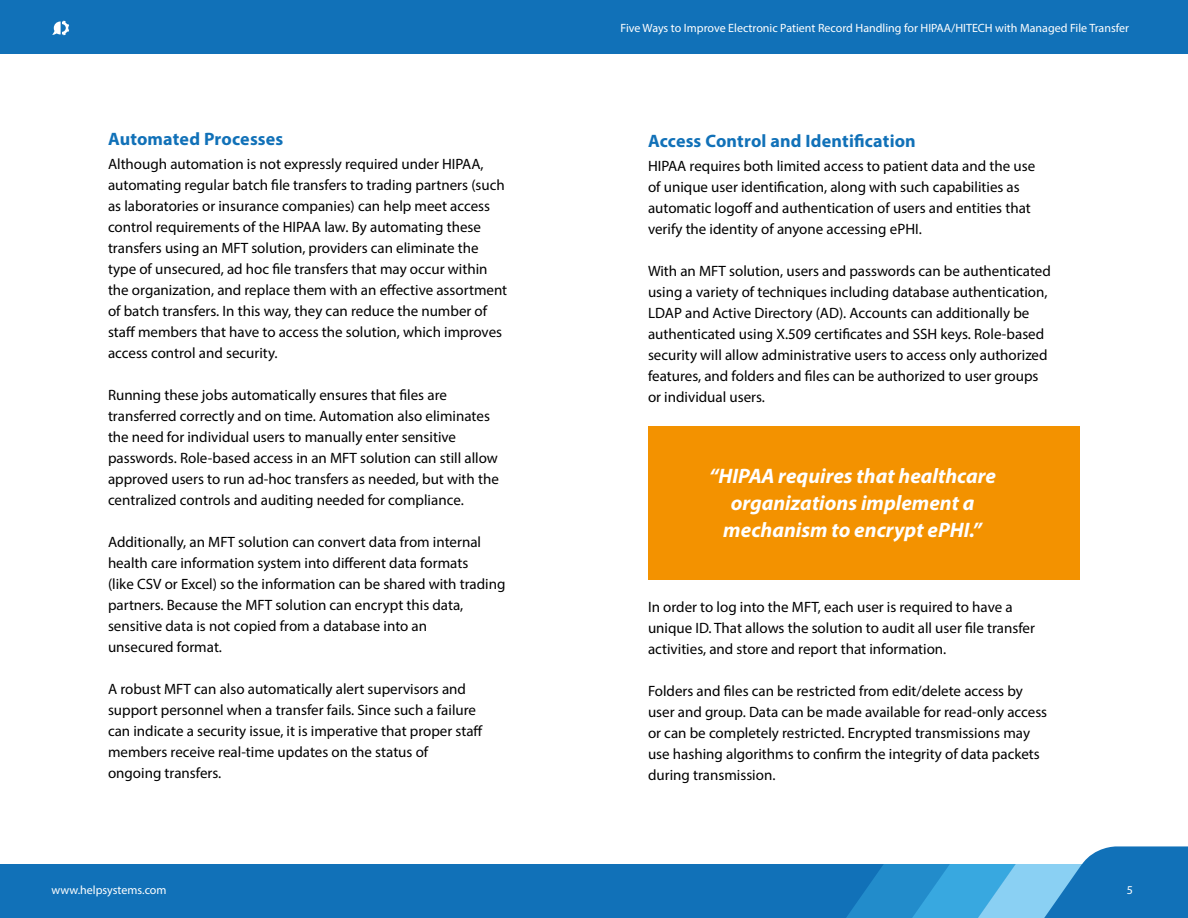
<style>
.page{position:relative;width:1188px;height:918px;background:#fff}
.page>*{position:absolute;margin:0;border:0;box-sizing:border-box;transform-origin:0 0}
.t1{font:italic 700 21px/27px "Myriad Pro";color:#fff;text-align:center}
.t2{font:700 18px "Myriad Pro";letter-spacing:.01em;color:#1171b8}
.t3{font:15px/21px "Myriad Pro";color:#000}
.t4{font:12px "Myriad Pro";color:#fff}
</style>
<div class="page">
<div style="left:0;top:864px;width:1188px;height:54px;background:#1171b8"></div>
<div style="left:0;top:0;width:1188px;height:54px;background:#1171b8"></div>
<svg style="left:846px;top:846px;width:342px;height:72px"></svg>
<svg style="left:52px;top:21px;width:17px;height:14px"></svg>
<div style="left:648px;top:426px;width:432px;height:154px;background:#f39200"></div>
<p class="t2" style="left:108px;top:127px;width:177px">Automated Processes</p>
<p class="t3" style="left:108px;top:153px;width:401px">Although automation is not expressly required under HIPAA, automating regular batch file transfers to trading partners (such as laboratories or insurance companies) can help meet access control requirements of the HIPAA law. By automating these transfers using an MFT solution, providers can eliminate the type of unsecured, ad hoc file transfers that may occur within the organization, and replace them with an effective assortment of batch transfers. In this way, they can reduce the number of staff members that have to access the solution, which improves access control and security.</p>
<p class="t3" style="left:108px;top:384px;width:392px">Running these jobs automatically ensures that files are transferred correctly and on time. Automation also eliminates the need for individual users to manually enter sensitive passwords. Role-based access in an MFT solution can still allow approved users to run ad-hoc transfers as needed, but with the centralized controls and auditing needed for compliance.</p>
<p class="t3" style="left:108px;top:531px;width:399px">Additionally, an MFT solution can convert data from internal health care information system into different data formats<br>(like CSV or Excel) so the information can be shared with trading partners. Because the MFT solution can encrypt this data, sensitive data is not copied from a database into an<br>unsecured format.</p>
<p class="t3" style="left:108px;top:678px;width:376px">A robust MFT can also automatically alert supervisors and support personnel when a transfer fails. Since such a failure can indicate a security issue, it is imperative that proper staff members receive real-time updates on the status of ongoing transfers.</p>
<p class="t4" style="left:620px;top:20px;width:510px">Five Ways to Improve Electronic Patient Record Handling for HIPAA/HITECH with Managed File Transfer</p>
<p class="t2" style="left:648px;top:129px;width:269px">Access Control and Identification</p>
<p class="t3" style="left:648px;top:155px;width:389px">HIPAA requires both limited access to patient data and the use of unique user identification, along with such capabilities as automatic logoff and authentication of users and entities that verify the identity of anyone accessing ePHI.</p>
<p class="t3" style="left:648px;top:260px;width:404px">With an MFT solution, users and passwords can be authenticated using a variety of techniques including database authentication, LDAP and Active Directory (AD). Accounts can additionally be authenticated using X.509 certificates and SSH keys. Role-based security will allow administrative users to access only authorized features, and folders and files can be authorized to user groups or individual users.</p>
<h1 class="t1" style="left:709px;top:462px;width:289px">“HIPAA requires that healthcare organizations implement a mechanism to encrypt ePHI.”</h1>
<p class="t3" style="left:648px;top:596px;width:389px">In order to log into the MFT, each user is required to have a unique ID. That allows the solution to audit all user file transfer activities, and store and report that information.</p>
<p class="t3" style="left:648px;top:680px;width:401px">Folders and files can be restricted from edit/delete access by user and group. Data can be made available for read-only access or can be completely restricted. Encrypted transmissions may use hashing algorithms to confirm the integrity of data packets during transmission.</p>
<p class="t4" style="left:51px;top:883px;width:117px">www.helpsystems.com</p>
<p class="t4" style="left:1127px;top:883px;width:8px">5</p>
</div>
